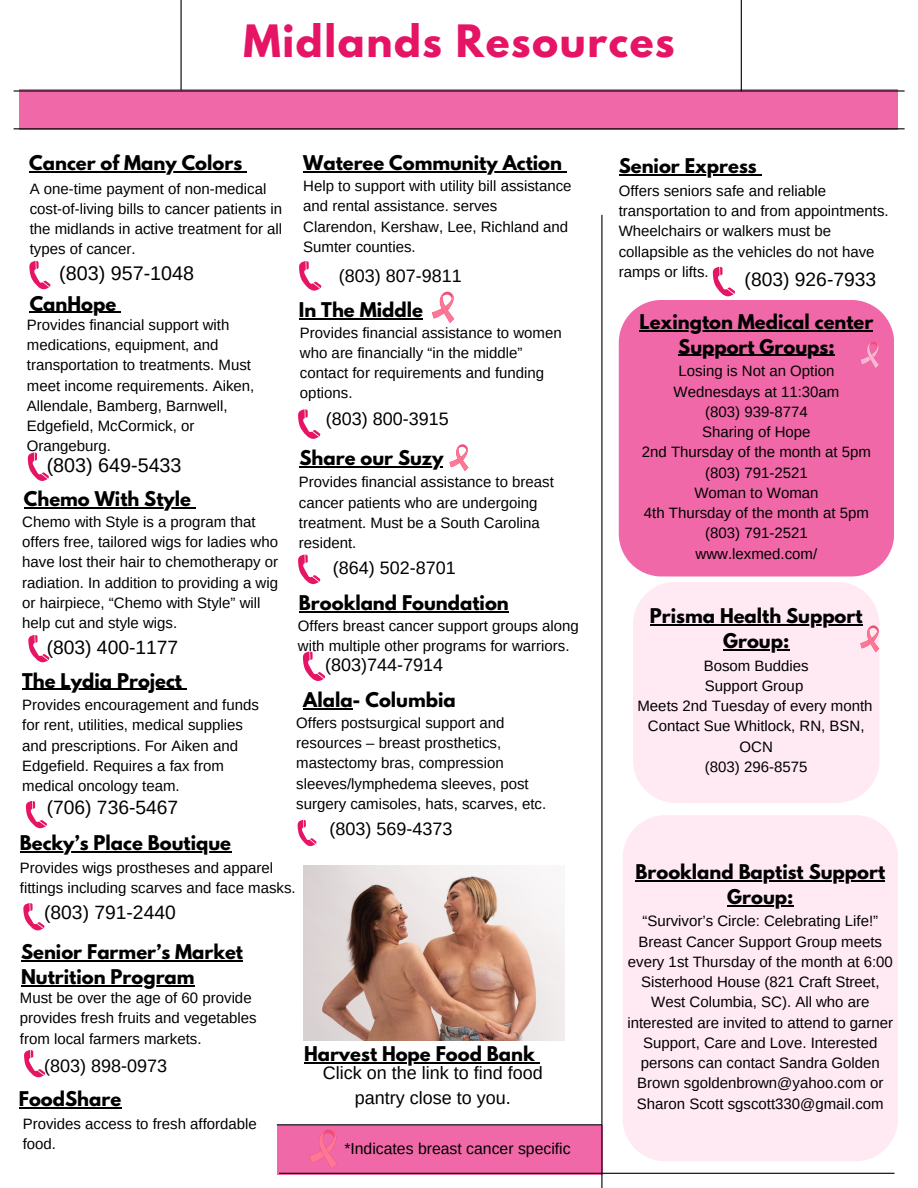
<style>
.page{position:relative;width:918px;height:1188px;background:#fff}
.page>*{position:absolute;margin:0;border:0;box-sizing:border-box;transform-origin:0 0}
.t1{font:700 39.45px "League Spartan";letter-spacing:.04em;color:#e61464}
.t2{font:19.8px "Arimo";color:#000}
.t3{font:19.2px "Arimo";color:#000}
.t4{font:700 18px/24.8px "League Spartan";color:#000;text-align:center}
.t5{font:18px/24.8px "Arimo";color:#000;text-align:center}
.t6{font:15.75px "Arimo";color:#000}
.t7{font:15px/20.2px "Arimo";color:#000}
</style>
<div class="page">
<div style="left:20px;top:89px;width:878px;height:40px;background:#f068a8"></div>
<hr style="left:14px;top:90px;width:891px;height:2px;background:#000">
<hr style="left:181px;top:0;width:1px;height:90px;background:#000">
<hr style="left:741px;top:0;width:1px;height:92px;background:#000">
<hr style="left:14px;top:128px;width:891px;height:1px;background:#000">
<div style="left:277px;top:1125px;width:325px;height:49px;background:#f068a8"></div>
<hr style="left:279px;top:1173px;width:615px;height:1px;background:#000">
<hr style="left:277px;top:1124px;width:325px;height:1px;background:#000">
<hr style="left:601px;top:215px;width:1px;height:973px;background:#000">
<div style="left:619px;top:300px;width:275px;height:276px;background:#f068a8"></div>
<hr style="left:640px;top:330px;width:233px;height:1px;background:#000">
<hr style="left:678px;top:355px;width:157px;height:1px;background:#000">
<svg style="left:309px;top:1130px;width:28px;height:39px"></svg>
<svg style="left:29px;top:261px;width:22px;height:29px"></svg>
<svg style="left:28px;top:635px;width:22px;height:28px"></svg>
<hr style="left:30px;top:312px;width:86px;height:1px;background:#000">
<svg style="left:28px;top:452px;width:21px;height:29px"></svg>
<svg style="left:26px;top:801px;width:21px;height:28px"></svg>
<svg style="left:23px;top:903px;width:22px;height:28px"></svg>
<hr style="left:619px;top:174px;width:138px;height:2px;background:#000">
<svg style="left:713px;top:267px;width:22px;height:30px"></svg>
<svg style="left:24px;top:1050px;width:21px;height:28px"></svg>
<svg style="left:299px;top:261px;width:22px;height:30px"></svg>
<svg style="left:298px;top:409px;width:22px;height:30px"></svg>
<svg style="left:298px;top:554px;width:22px;height:31px"></svg>
<svg style="left:303px;top:651px;width:22px;height:30px"></svg>
<svg style="left:298px;top:820px;width:19px;height:27px"></svg>
<img style="left:303px;top:866px;width:261px;height:174px">
<hr style="left:29px;top:172px;width:213px;height:1px;background:#000">
<hr style="left:24px;top:507px;width:167px;height:1px;background:#000">
<hr style="left:22px;top:689px;width:160px;height:1px;background:#000">
<hr style="left:20px;top:852px;width:211px;height:1px;background:#000">
<hr style="left:21px;top:960px;width:222px;height:1px;background:#000">
<hr style="left:21px;top:985px;width:174px;height:1px;background:#000">
<hr style="left:303px;top:172px;width:259px;height:1px;background:#000">
<hr style="left:299px;top:318px;width:124px;height:2px;background:#000">
<hr style="left:299px;top:466px;width:144px;height:1px;background:#000">
<hr style="left:299px;top:611px;width:210px;height:2px;background:#000">
<hr style="left:303px;top:709px;width:50px;height:1px;background:#000">
<svg style="left:432px;top:292px;width:22px;height:31px"></svg>
<svg style="left:449px;top:444px;width:19px;height:27px"></svg>
<div style="left:633px;top:582px;width:246px;height:221px;background:#ffe9f3"></div>
<hr style="left:650px;top:624px;width:213px;height:2px;background:#000">
<hr style="left:723px;top:649px;width:66px;height:1px;background:#000">
<svg style="left:860px;top:625px;width:19px;height:27px"></svg>
<svg style="left:860px;top:342px;width:19px;height:27px"></svg>
<div style="left:623px;top:815px;width:275px;height:346px;background:#ffe9f3"></div>
<hr style="left:636px;top:880px;width:249px;height:1px;background:#000">
<hr style="left:727px;top:905px;width:66px;height:1px;background:#000">
<hr style="left:19px;top:1107px;width:102px;height:1px;background:#000">
<hr style="left:304px;top:1062px;width:231px;height:1px;background:#000">
<p class="t1" style="left:243px;top:22px;width:433px">Midlands Resources</p>
<p class="t4" style="left:29px;top:153px;width:214px">Cancer of Many Colors</p>
<p class="t7" style="left:30px;top:178px;width:254px">A one-time payment of non-medical cost-of-living bills to cancer patients in the midlands in active treatment for all types of cancer.</p>
<p class="t2" style="left:59px;top:262px;width:136px">(803) 957-1048</p>
<p class="t4" style="left:303px;top:153px;width:260px">Wateree Community Action</p>
<p class="t4" style="left:619px;top:156px;width:139px">Senior Express</p>
<p class="t7" style="left:619px;top:181px;width:272px">Offers seniors safe and reliable transportation to and from appointments.<br>Wheelchairs or walkers must be collapsible as the vehicles do not have ramps or lifts.</p>
<p class="t7" style="left:303px;top:176px;width:270px">Help to support with utility bill assistance and rental assistance. serves Clarendon, Kershaw, Lee, Richland and Sumter counties.</p>
<p class="t5" style="left:339px;top:263px;width:125px">(803) 807-9811</p>
<p class="t4" style="left:299px;top:300px;width:126px">In The Middle</p>
<p class="t3" style="left:745px;top:268px;width:133px">(803) 926-7933</p>
<p class="t4" style="left:30px;top:293px;width:88px">CanHope</p>
<p class="t4" style="left:640px;top:312px;width:235px">Lexington Medical center<br>Support Groups:</p>
<p class="t7" style="left:679px;top:361px;width:157px">Losing is Not an Option</p>
<p class="t7" style="left:674px;top:381px;width:167px">Wednesdays at 11:30am</p>
<p class="t7" style="left:705px;top:401px;width:104px">(803) 939-8774</p>
<p class="t7" style="left:702px;top:422px;width:110px">Sharing of Hope</p>
<p class="t7" style="left:642px;top:442px;width:231px">2nd Thursday of the month at 5pm</p>
<p class="t7" style="left:705px;top:462px;width:104px">(803) 791-2521</p>
<p class="t7" style="left:694px;top:482px;width:126px">Woman to Woman</p>
<p class="t7" style="left:644px;top:503px;width:227px">4th Thursday of the month at 5pm</p>
<p class="t7" style="left:705px;top:523px;width:104px">(803) 791-2521</p>
<p class="t7" style="left:696px;top:543px;width:123px">www.lexmed.com/</p>
<p class="t7" style="left:27px;top:315px;width:229px">Provides financial support with medications, equipment, and transportation to treatments. Must meet income requirements. Aiken,<br>Allendale, Bamberg, Barnwell,<br>Edgefield, McCormick, or<br>Orangeburg.</p>
<p class="t7" style="left:300px;top:322px;width:263px">Provides financial assistance to women who are financially “in the middle” contact for requirements and funding options.</p>
<p class="t5" style="left:326px;top:407px;width:125px">(803) 800-3915</p>
<p class="t4" style="left:299px;top:448px;width:146px">Share our Suzy</p>
<p class="t7" style="left:299px;top:472px;width:257px">Provides financial assistance to breast cancer patients who are undergoing treatment. Must be a South Carolina resident.</p>
<p class="t5" style="left:333px;top:556px;width:125px">(864) 502-8701</p>
<p class="t4" style="left:299px;top:593px;width:211px">Brookland Foundation</p>
<p class="t7" style="left:298px;top:615px;width:282px">Offers breast cancer support groups along with multiple other programs for warriors.</p>
<p class="t5" style="left:325px;top:653px;width:120px">(803)744-7914</p>
<p class="t4" style="left:303px;top:690px;width:154px">Alala- Columbia</p>
<p class="t2" style="left:47px;top:454px;width:136px">(803) 649-5433</p>
<p class="t4" style="left:24px;top:489px;width:169px">Chemo With Style</p>
<p class="t7" style="left:22px;top:512px;width:257px">Chemo with Style is a program that offers free, tailored wigs for ladies who have lost their hair to chemotherapy or radiation. In addition to providing a wig or hairpiece, “Chemo with Style” will help cut and style wigs.</p>
<p class="t4" style="left:650px;top:606px;width:214px">Prisma Health Support<br>Group:</p>
<p class="t7" style="left:704px;top:655px;width:107px">Bosom Buddies</p>
<p class="t7" style="left:705px;top:675px;width:100px">Support Group</p>
<p class="t7" style="left:638px;top:696px;width:237px">Meets 2nd Tuesday of every month</p>
<p class="t7" style="left:648px;top:716px;width:218px;text-align:center">Contact Sue Whitlock, RN, BSN,<br>OCN</p>
<p class="t7" style="left:705px;top:756px;width:104px">(803) 296-8575</p>
<p class="t3" style="left:47px;top:637px;width:133px">(803) 400-1177</p>
<p class="t4" style="left:22px;top:670px;width:161px">The Lydia Project</p>
<p class="t7" style="left:22px;top:695px;width:238px">Provides encouragement and funds for rent, utilities, medical supplies and prescriptions. For Aiken and<br>Edgefield. Requires a fax from medical oncology team.</p>
<p class="t3" style="left:47px;top:796px;width:133px">(706) 736-5467</p>
<p class="t4" style="left:20px;top:833px;width:213px">Becky’s Place Boutique</p>
<p class="t7" style="left:20px;top:858px;width:277px">Provides wigs prostheses and apparel fittings including scarves and face masks.</p>
<p class="t3" style="left:44px;top:902px;width:133px">(803) 791-2440</p>
<p class="t7" style="left:296px;top:712px;width:251px">Offers postsurgical support and resources – breast prosthetics, mastectomy bras, compression sleeves/lymphedema sleeves, post surgery camisoles, hats, scarves, etc.</p>
<p class="t5" style="left:329px;top:816px;width:125px">(803) 569-4373</p>
<p class="t4" style="left:636px;top:862px;width:251px">Brookland Baptist Support<br>Group:</p>
<p class="t7" style="left:627px;top:911px;width:267px;text-align:center">“Survivor’s Circle: Celebrating Life!” Breast Cancer Support Group meets every 1st Thursday of the month at 6:00<br>Sisterhood House (821 Craft Street, West Columbia, SC). All who are interested are invited to attend to garner Support, Care and Love. Interested persons can contact Sandra Golden Brown sgoldenbrown@yahoo.com or</p>
<p class="t4" style="left:21px;top:942px;width:223px;text-align:left">Senior Farmer’s Market<br>Nutrition Program</p>
<p class="t7" style="left:20px;top:988px;width:238px">Must be over the age of 60 provide provides fresh fruits and vegetables from local farmers markets.</p>
<p class="t5" style="left:44px;top:1053px;width:125px">(803) 898-0973</p>
<p class="t4" style="left:304px;top:1044px;width:232px">Harvest Hope Food Bank</p>
<p class="t5" style="left:323px;top:1061px;width:221px">Click on the link to find food pantry close to you.</p>
<p class="t4" style="left:19px;top:1089px;width:104px">FoodShare</p>
<p class="t7" style="left:637px;top:1093px;width:248px">Sharon Scott sgscott330@gmail.com</p>
<p class="t7" style="left:23px;top:1114px;width:236px">Provides access to fresh affordable food.</p>
<p class="t6" style="left:344px;top:1140px;width:228px">*Indicates breast cancer specific</p>
</div>
